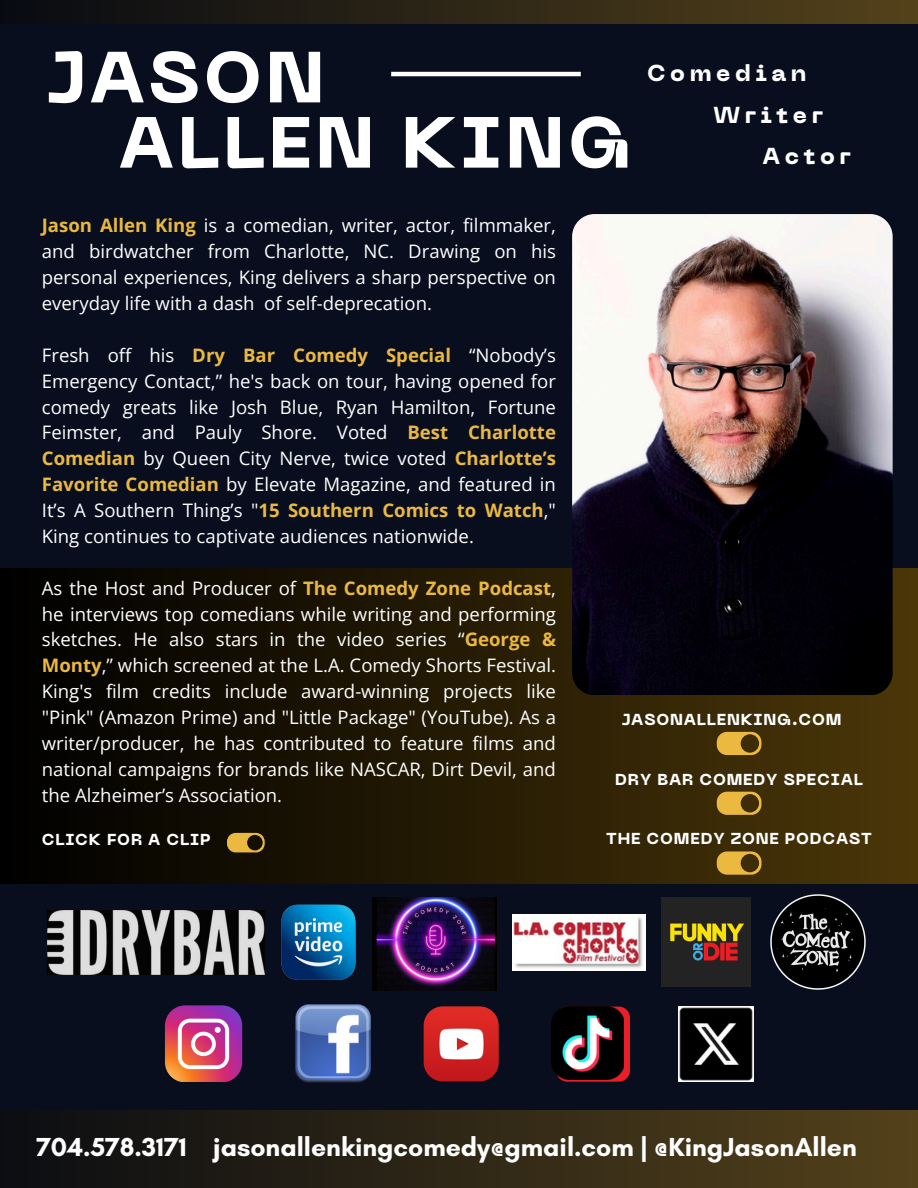
<style>
.page{position:relative;width:918px;height:1188px;background:#080e1e}
.page>*{position:absolute;margin:0;border:0;box-sizing:border-box;transform-origin:0 0}
.t1{font:800 71.7px/65.2px "PP Neue Machina";letter-spacing:.05em;color:#fff}
.t2{font:700 26.55px "Glacial Indifference";color:#fff}
.t3{font:800 22.95px "PP Neue Machina";letter-spacing:.2em;color:#fff}
.t4{font:18.6px/25.8px "Open Sans";color:#fff;text-align:justify}
.t5{font:800 15.75px "PP Neue Machina";letter-spacing:.05em;color:#fff}
.s1{font-weight:700;color:#ebb840}
</style>
<div class="page">
<hr style="left:391px;top:72px;width:190px;height:4px;background:#fff">
<div style="left:0;top:1110px;width:918px;height:78px;background:linear-gradient(to right,#0b0d12,#53411a)"></div>
<div style="left:0;top:0;width:918px;height:24px;background:linear-gradient(to right,#080a12,#54421a)"></div>
<div style="left:0;top:568px;width:918px;height:316px;background:linear-gradient(to right,#000,#4b3608)"></div>
<img style="left:572px;top:214px;width:321px;height:481px;border-radius:22px">
<img style="left:770px;top:894px;width:96px;height:96px">
<img style="left:661px;top:898px;width:89px;height:89px">
<img style="left:281px;top:904px;width:75px;height:76px">
<img style="left:47px;top:910px;width:218px;height:64px">
<img style="left:373px;top:898px;width:124px;height:92px">
<img style="left:513px;top:914px;width:132px;height:56px">
<img style="left:295px;top:1005px;width:76px;height:78px">
<div style="left:556px;top:1007px;width:74px;height:75px;background:#e81f27;border-radius:11px"></div>
<img style="left:552px;top:1006px;width:72px;height:73px">
<img style="left:165px;top:1005px;width:77px;height:77px;border-radius:20px">
<img style="left:424px;top:1006px;width:75px;height:75px;border-radius:19px">
<img style="left:679px;top:1007px;width:74px;height:74px">
<svg style="left:717px;top:732px;width:44px;height:23px"></svg>
<svg style="left:717px;top:792px;width:44px;height:23px"></svg>
<svg style="left:717px;top:851px;width:44px;height:24px"></svg>
<svg style="left:227px;top:833px;width:38px;height:19px"></svg>
<h1 class="t1" style="left:118px;top:52px;width:515px;text-indent:-71px">JASON<br>ALLEN KING</h1>
<h4 class="t3" style="left:647px;top:64px;width:161px">Comedian</h4>
<h4 class="t3" style="left:714px;top:106px;width:111px">Writer</h4>
<h4 class="t3" style="left:763px;top:147px;width:90px">Actor</h4>
<p class="t4" style="left:42px;top:212px;width:516px"><span class="s1">Jason Allen King</span> is a comedian, writer, actor, filmmaker, and birdwatcher from Charlotte, NC. Drawing on his personal experiences, King delivers a sharp perspective on everyday life with a dash of self-deprecation.</p>
<h3 class="t4" style="left:42px;top:342px;width:516px">Fresh off his <span class="s1">Dry Bar Comedy Special</span> “Nobody’s Emergency Contact,” he's back on tour, having opened for comedy greats like Josh Blue, Ryan Hamilton, Fortune Feimster, and Pauly Shore. Voted <span class="s1">Best Charlotte Comedian</span> by Queen City Nerve, twice voted <span class="s1">Charlotte’s Favorite Comedian</span> by Elevate Magazine, and featured in It’s A Southern Thing’s "<span class="s1">15 Southern Comics to Watch</span>," King continues to captivate audiences nationwide.</h3>
<h3 class="t4" style="left:42px;top:575px;width:516px">As the Host and Producer of <span class="s1">The Comedy Zone Podcast</span>, he interviews top comedians while writing and performing sketches. He also stars in the video series “<span class="s1">George &amp; Monty</span>,” which screened at the L.A. Comedy Shorts Festival.<br>King's film credits include award-winning projects like "Pink" (Amazon Prime) and "Little Package" (YouTube). As a writer/producer, he has contributed to feature films and national campaigns for brands like NASCAR, Dirt Devil, and the Alzheimer’s Association.</h3>
<p class="t5" style="left:622px;top:713px;width:221px">JASONALLENKING.COM</p>
<p class="t5" style="left:615px;top:773px;width:249px">DRY BAR COMEDY SPECIAL</p>
<p class="t5" style="left:42px;top:834px;width:170px">CLICK FOR A CLIP</p>
<p class="t5" style="left:606px;top:833px;width:267px">THE COMEDY ZONE PODCAST</p>
<h3 class="t2" style="left:36px;top:1131px;width:822px">704.578.3171 jasonallenkingcomedy@gmail.com | @KingJasonAllen</h3>
</div>
